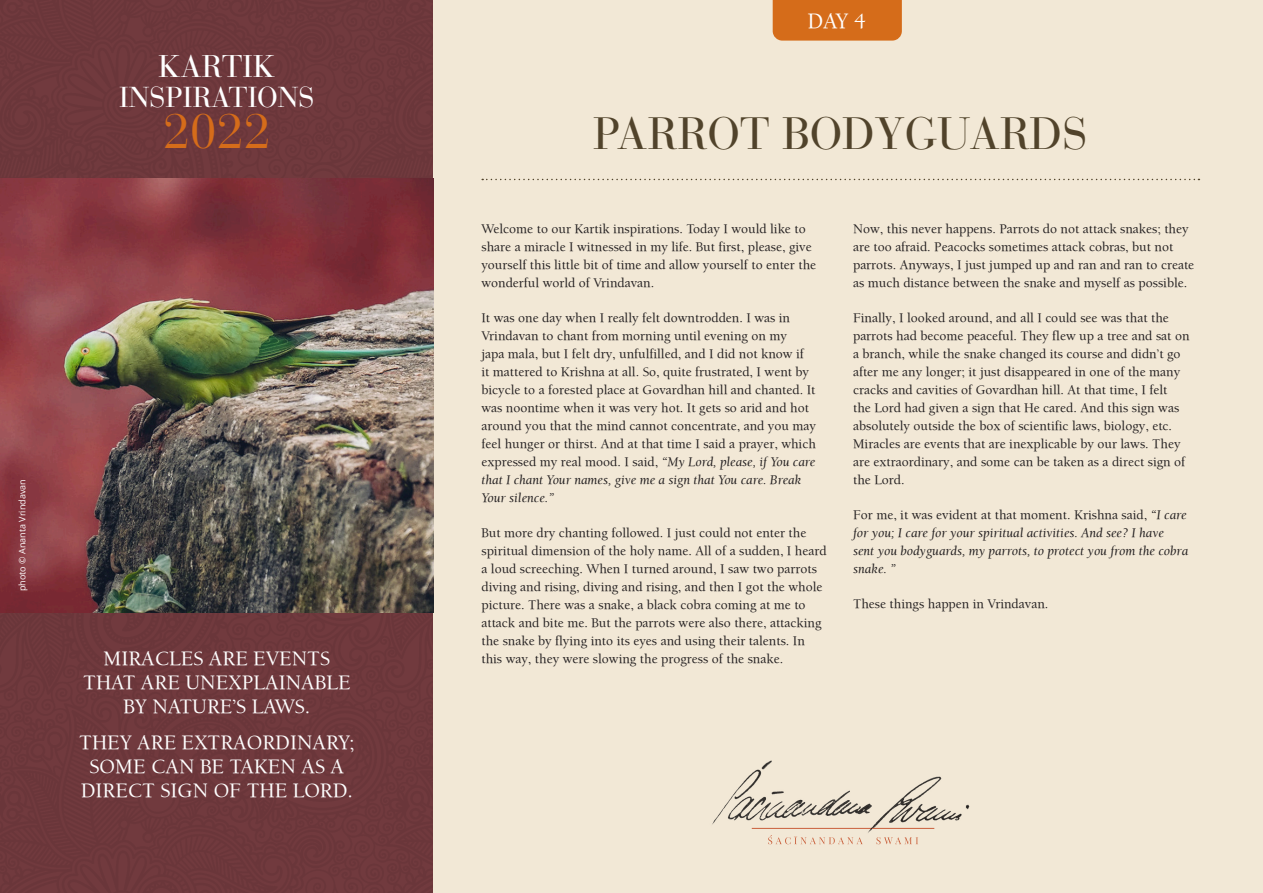
<style>
.page{position:relative;width:1263px;height:893px;background:#fff}
.page>*{position:absolute;margin:0;border:0;box-sizing:border-box;transform-origin:0 0}
.t1{font:48.45px "Bauer Bodoni";color:#d56c1a}
.t2{font:45px "Bauer Bodoni";color:#51432b}
.t3{font:31.2px "Bauer Bodoni";color:#fff}
.t4{font:28.65px "Bauer Bodoni";color:#fff}
.t5{font:22.5px "Balaram";color:#fff}
.t6{font:21px/24px "Balaram";color:#fff;text-align:center}
.t7{font:13.5px/18px "Balaram";color:#231f20}
.t8{font:italic 13.5px/18px "Balaram";color:#231f20}
.t9{font:9px "Open Sans";color:#fff}
.s1{font-style:italic}
.s2{font-style:normal}
</style>
<div class="page">
<div style="left:0;top:0;width:434px;height:893px;background:#6d383c"></div>
<div style="left:434px;top:0;width:829px;height:893px;background:#f2e8d6"></div>
<svg style="left:768px;top:835px;width:150px;height:9px"></svg>
<img style="left:712px;top:760px;width:258px;height:73px">
<svg style="left:482px;top:179px;width:717px;height:1px"></svg>
<div style="left:773px;top:0;width:129px;height:41px;background:#d56c1a"></div>
<img style="left:0;top:179px;width:434px;height:433px">
<h3 class="t3" style="left:158px;top:48px;width:119px">KARTIK</h3>
<h3 class="t4" style="left:119px;top:80px;width:197px">INSPIRATIONS</h3>
<h1 class="t1" style="left:163px;top:103px;width:109px">2022</h1>
<p class="t9" style="left:16px;top:591px;width:113px;rotate:-90deg">photo © Ananta Vrindavan</p>
<h3 class="t6" style="left:83px;top:645px;width:269px">MIRACLES ARE EVENTS<br>THAT ARE UNEXPLAINABLE<br>BY NATURE’S LAWS.</h3>
<h3 class="t6" style="left:79px;top:730px;width:277px">THEY ARE EXTRAORDINARY;<br>SOME CAN BE TAKEN AS A<br>DIRECT SIGN OF THE LORD.</h3>
<h3 class="t5" style="left:807px;top:7px;width:60px">DAY 4</h3>
<h2 class="t2" style="left:593px;top:107px;width:496px">PARROT BODYGUARDS</h2>
<p class="t7" style="left:481px;top:220px;width:336px">Welcome to our Kartik inspirations. Today I would like to share a miracle I witnessed in my life. But first, please, give yourself this little bit of time and allow yourself to enter the wonderful world of Vrindavan.</p>
<p class="t7" style="left:481px;top:309px;width:336px">It was one day when I really felt downtrodden. I was in Vrindavan to chant from morning until evening on my<br>japa mala, but I felt dry, unfulfilled, and I did not know if<br>it mattered to Krishna at all. So, quite frustrated, I went by bicycle to a forested place at Govardhan hill and chanted. It was noontime when it was very hot. It gets so arid and hot around you that the mind cannot concentrate, and you may feel hunger or thirst. And at that time I said a prayer, which expressed my real mood. I said, <span class="s1">“My Lord, please, if You care that I chant Your names, give me a sign that You care. Break Your silence.”</span></p>
<p class="t7" style="left:481px;top:524px;width:347px">But more dry chanting followed. I just could not enter the spiritual dimension of the holy name. All of a sudden, I heard a loud screeching. When I turned around, I saw two parrots diving and rising, diving and rising, and then I got the whole picture. There was a snake, a black cobra coming at me to attack and bite me. But the parrots were also there, attacking the snake by flying into its eyes and using their talents. In this way, they were slowing the progress of the snake.</p>
<p class="t7" style="left:853px;top:219px;width:343px">Now, this never happens. Parrots do not attack snakes; they are too afraid. Peacocks sometimes attack cobras, but not parrots. Anyways, I just jumped up and ran and ran to create as much distance between the snake and myself as possible.</p>
<p class="t7" style="left:853px;top:308px;width:338px">Finally, I looked around, and all I could see was that the parrots had become peaceful. They flew up a tree and sat on a branch, while the snake changed its course and didn’t go after me any longer; it just disappeared in one of the many cracks and cavities of Govardhan hill. At that time, I felt<br>the Lord had given a sign that He cared. And this sign was absolutely outside the box of scientific laws, biology, etc.<br>Miracles are events that are inexplicable by our laws. They are extraordinary, and some can be taken as a direct sign of the Lord.</p>
<p class="t8" style="left:853px;top:505px;width:337px"><span class="s2">For me, it was evident at that moment. Krishna said,</span> “I care for you; I care for your spiritual activities. And see? I have sent you bodyguards, my parrots, to protect you from the cobra snake. ”</p>
<p class="t7" style="left:853px;top:594px;width:197px">These things happen in Vrindavan.</p>
</div>
